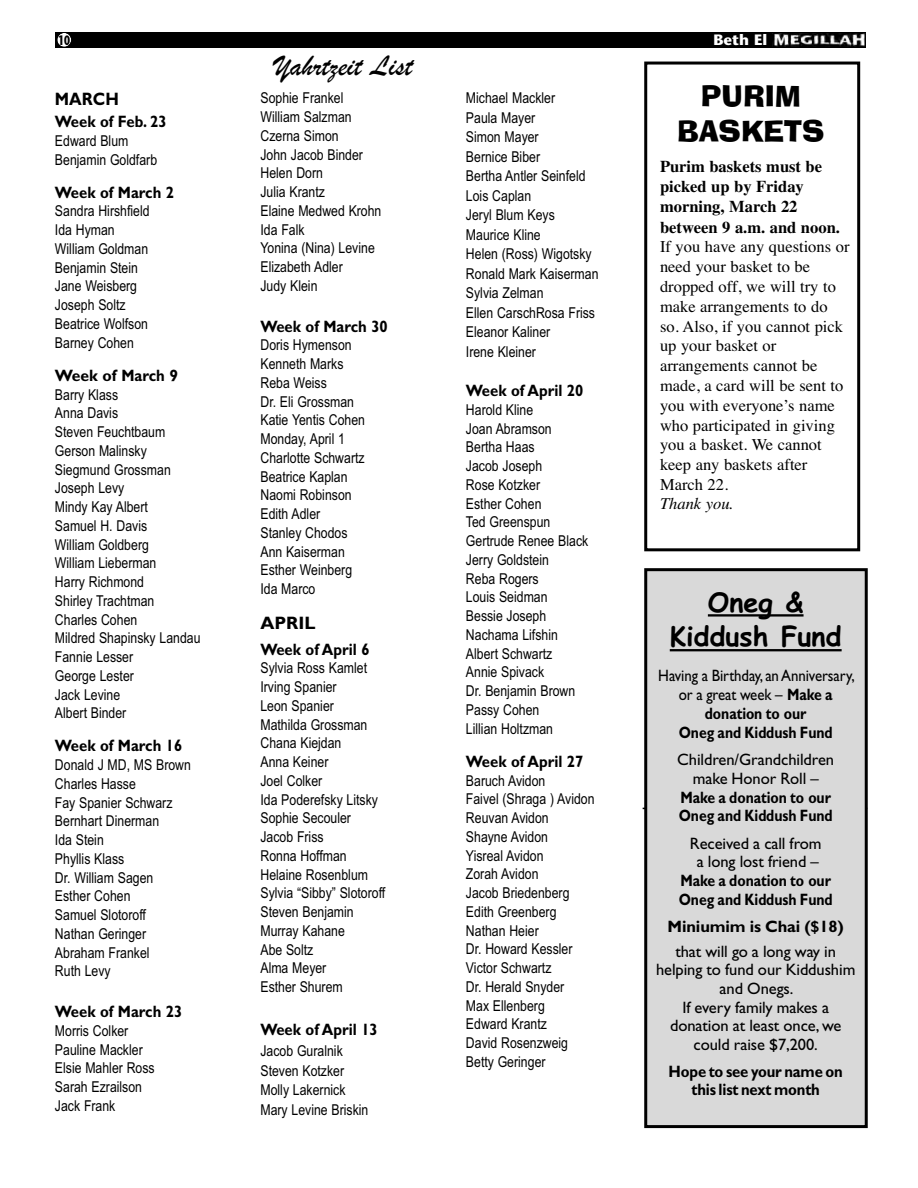
<style>
.page{position:relative;width:918px;height:1188px;background:#fff}
.page>*{position:absolute;margin:0;border:0;box-sizing:border-box;transform-origin:0 0}
.t1{font:30px "Brush Script";color:#000}
.t2{font:28.5px/34.2px "Ad Lib BT";color:#000;text-align:center}
.t3{font:700 27px/34.8px "Comic Sans MS";color:#000;text-align:center}
.t4{font:700 18px "Gill Sans";color:#000;scale:.9 1}
.t5{font:700 18px "Gill Sans";color:#000}
.t6{font:16.5px/19.8px "Times";color:#000}
.t7{font:16.5px/18.8px "Gill Sans";letter-spacing:-.005em;color:#000;text-align:center}
.t8{font:700 16.5px/18.8px "Gill Sans";letter-spacing:-.005em;color:#000;text-align:center;scale:.9 1}
.t9{font:16.5px/18.8px "Gill Sans";letter-spacing:-.005em;color:#000;text-align:center;scale:.9 1}
.t10{font:700 16.5px/18.8px "Gill Sans";letter-spacing:-.005em;color:#000;scale:.85 1}
.t11{font:700 16.5px/20.2px "Times";color:#000}
.t12{font:700 16.5px "Gill Sans";letter-spacing:-.005em;color:#000}
.t13{font:700 16.5px "Gill Sans";letter-spacing:-.005em;color:#000;scale:.95 1}
.t14{font:italic 16.5px "Times";color:#000}
.t15{font:15px/18.8px "Arial Narrow";color:#000}
.t16{font:700 15px "Stone Sans";color:#fff}
.t17{font:700 13.5px "Stone Sans";color:#000;scale:.7 1}
.s1{font-weight:700}
</style>
<div class="page">
<div style="left:55px;top:32px;width:811px;height:16px;background:#000"></div>
<img style="left:773px;top:33px;width:92px;height:14px">
<div style="left:57px;top:33px;width:14px;height:14px;background:#fff;border-radius:50%"></div>
<div style="left:57px;top:32px;width:15px;height:16px;border:2px solid #000;border-radius:50%"></div>
<hr style="left:643px;top:808px;width:224px;height:1px;background:#000">
<div style="left:647px;top:571px;width:218px;height:554px;background:#d9d9d9"></div>
<div style="left:644px;top:568px;width:224px;height:560px;border:3px solid #000"></div>
<hr style="left:708px;top:614px;width:96px;height:3px;background:#000">
<hr style="left:670px;top:649px;width:172px;height:2px;background:#000">
<div style="left:644px;top:62px;width:216px;height:489px;border:3px solid #000"></div>
<p class="t17" style="left:58px;top:35px;width:19px">10</p>
<p class="t16" style="left:714px;top:34px;width:55px">Beth El</p>
<h1 class="t1" style="left:275px;top:48px;width:139px">Yahrtzeit List</h1>
<p class="t4" style="left:55px;top:92px;width:73px">MARCH</p>
<p class="t8" style="left:55px;top:114px;width:126px">Week of Feb. 23</p>
<p class="t15" style="left:55px;top:133px;width:104px">Edward Blum<br>Benjamin Goldfarb</p>
<p class="t8" style="left:55px;top:185px;width:134px">Week of March 2</p>
<p class="t15" style="left:55px;top:203px;width:96px">Sandra Hirshfield<br>Ida Hyman<br>William Goldman<br>Benjamin Stein<br>Jane Weisberg<br>Joseph Soltz<br>Beatrice Wolfson<br>Barney Cohen</p>
<p class="t13" style="left:55px;top:370px;width:131px">Week of March 9</p>
<p class="t15" style="left:55px;top:386px;width:147px">Barry Klass<br>Anna Davis<br>Steven Feuchtbaum<br>Gerson Malinsky<br>Siegmund Grossman<br>Joseph Levy<br>Mindy Kay Albert<br>Samuel H. Davis<br>William Goldberg<br>William Lieberman<br>Harry Richmond<br>Shirley Trachtman<br>Charles Cohen<br>Mildred Shapinsky Landau<br>Fannie Lesser<br>George Lester<br>Jack Levine<br>Albert Binder</p>
<p class="t8" style="left:55px;top:738px;width:143px">Week of March 16</p>
<p class="t15" style="left:55px;top:757px;width:138px">Donald J MD, MS Brown<br>Charles Hasse<br>Fay Spanier Schwarz<br>Bernhart Dinerman<br>Ida Stein<br>Phyllis Klass<br>Dr. William Sagen<br>Esther Cohen<br>Samuel Slotoroff<br>Nathan Geringer<br>Abraham Frankel<br>Ruth Levy</p>
<p class="t8" style="left:55px;top:1004px;width:143px">Week of March 23</p>
<p class="t15" style="left:55px;top:1023px;width:101px">Morris Colker<br>Pauline Mackler<br>Elsie Mahler Ross<br>Sarah Ezrailson<br>Jack Frank</p>
<p class="t15" style="left:260px;top:90px;width:123px">Sophie Frankel<br>William Salzman<br>Czerna Simon<br>John Jacob Binder<br>Helen Dorn<br>Julia Krantz<br>Elaine Medwed Krohn<br>Ida Falk<br>Yonina (Nina) Levine<br>Elizabeth Adler<br>Judy Klein</p>
<p class="t8" style="left:260px;top:318px;width:143px">Week of March 30</p>
<p class="t15" style="left:260px;top:337px;width:106px">Doris Hymenson<br>Kenneth Marks<br>Reba Weiss<br>Dr. Eli Grossman<br>Katie Yentis Cohen<br>Monday, April 1<br>Charlotte Schwartz<br>Beatrice Kaplan<br>Naomi Robinson<br>Edith Adler<br>Stanley Chodos<br>Ann Kaiserman<br>Esther Weinberg<br>Ida Marco</p>
<p class="t5" style="left:260px;top:617px;width:57px">APRIL</p>
<p class="t8" style="left:260px;top:641px;width:123px">Week of April 6</p>
<p class="t15" style="left:260px;top:660px;width:126px">Sylvia Ross Kamlet<br>Irving Spanier<br>Leon Spanier<br>Mathilda Grossman<br>Chana Kiejdan<br>Anna Keiner<br>Joel Colker<br>Ida Poderefsky Litsky<br>Sophie Secouler<br>Jacob Friss<br>Ronna Hoffman<br>Helaine Rosenblum<br>Sylvia “Sibby” Slotoroff<br>Steven Benjamin<br>Murray Kahane<br>Abe Soltz<br>Alma Meyer<br>Esther Shurem</p>
<p class="t8" style="left:260px;top:1022px;width:132px">Week of April 13</p>
<p class="t15" style="left:260px;top:1043px;width:109px;line-height:19.5px">Jacob Guralnik<br>Steven Kotzker<br>Molly Lakernick<br>Mary Levine Briskin</p>
<p class="t15" style="left:466px;top:90px;width:134px;line-height:19.5px">Michael Mackler<br>Paula Mayer<br>Simon Mayer<br>Bernice Biber<br>Bertha Antler Seinfeld<br>Lois Caplan<br>Jeryl Blum Keys<br>Maurice Kline<br>Helen (Ross) Wigotsky<br>Ronald Mark Kaiserman<br>Sylvia Zelman<br>Ellen CarschRosa Friss<br>Eleanor Kaliner<br>Irene Kleiner</p>
<p class="t8" style="left:466px;top:383px;width:132px">Week of April 20</p>
<p class="t15" style="left:466px;top:402px;width:124px">Harold Kline<br>Joan Abramson<br>Bertha Haas<br>Jacob Joseph<br>Rose Kotzker<br>Esther Cohen<br>Ted Greenspun<br>Gertrude Renee Black<br>Jerry Goldstein<br>Reba Rogers<br>Louis Seidman<br>Bessie Joseph<br>Nachama Lifshin<br>Albert Schwartz<br>Annie Spivack<br>Dr. Benjamin Brown<br>Passy Cohen<br>Lillian Holtzman</p>
<p class="t8" style="left:466px;top:754px;width:132px">Week of April 27</p>
<p class="t15" style="left:466px;top:772px;width:130px">Baruch Avidon<br>Faivel (Shraga ) Avidon<br>Reuvan Avidon<br>Shayne Avidon<br>Yisreal Avidon<br>Zorah Avidon<br>Jacob Briedenberg<br>Edith Greenberg<br>Nathan Heier<br>Dr. Howard Kessler<br>Victor Schwartz<br>Dr. Herald Snyder<br>Max Ellenberg<br>Edward Krantz<br>David Rosenzweig<br>Betty Geringer</p>
<h2 class="t2" style="left:677px;top:80px;width:149px">PURIM<br>BASKETS</h2>
<p class="t11" style="left:660px;top:158px;width:181px">Purim baskets must be picked up by Friday morning, March 22 between 9 a.m. and noon.</p>
<p class="t6" style="left:660px;top:238px;width:191px">If you have any questions or need your basket to be dropped off, we will try to make arrangements to do so. Also, if you cannot pick up your basket or arrangements cannot be made, a card will be sent to you with everyone’s name who participated in giving you a basket. We cannot keep any baskets after<br>March 22.</p>
<p class="t14" style="left:660px;top:497px;width:75px">Thank you.</p>
<h3 class="t3" style="left:670px;top:587px;width:173px">Oneg &amp;<br>Kiddush Fund</h3>
<p class="t9" style="left:658px;top:668px;width:220px">Having a Birthday, an Anniversary, or a great week – <span class="s1">Make a donation to our<br>Oneg and Kiddush Fund</span></p>
<p class="t7" style="left:677px;top:752px;width:158px">Children/Grandchildren make Honor Roll –</p>
<p class="t10" style="left:679px;top:789px;width:183px">Make a donation to our<br>Oneg and Kiddush Fund</p>
<p class="t7" style="left:690px;top:836px;width:133px">Received a call from a long lost friend –</p>
<p class="t10" style="left:679px;top:873px;width:183px">Make a donation to our<br>Oneg and Kiddush Fund</p>
<p class="t12" style="left:668px;top:921px;width:178px">Miniumim is Chai ($18)</p>
<p class="t7" style="left:656px;top:943px;width:201px">that will go a long way in helping to fund our Kiddushim and Onegs.<br>If every family makes a donation at least once, we could raise $7,200.</p>
<p class="t8" style="left:669px;top:1063px;width:195px">Hope to see your name on this list next month</p>
</div>
